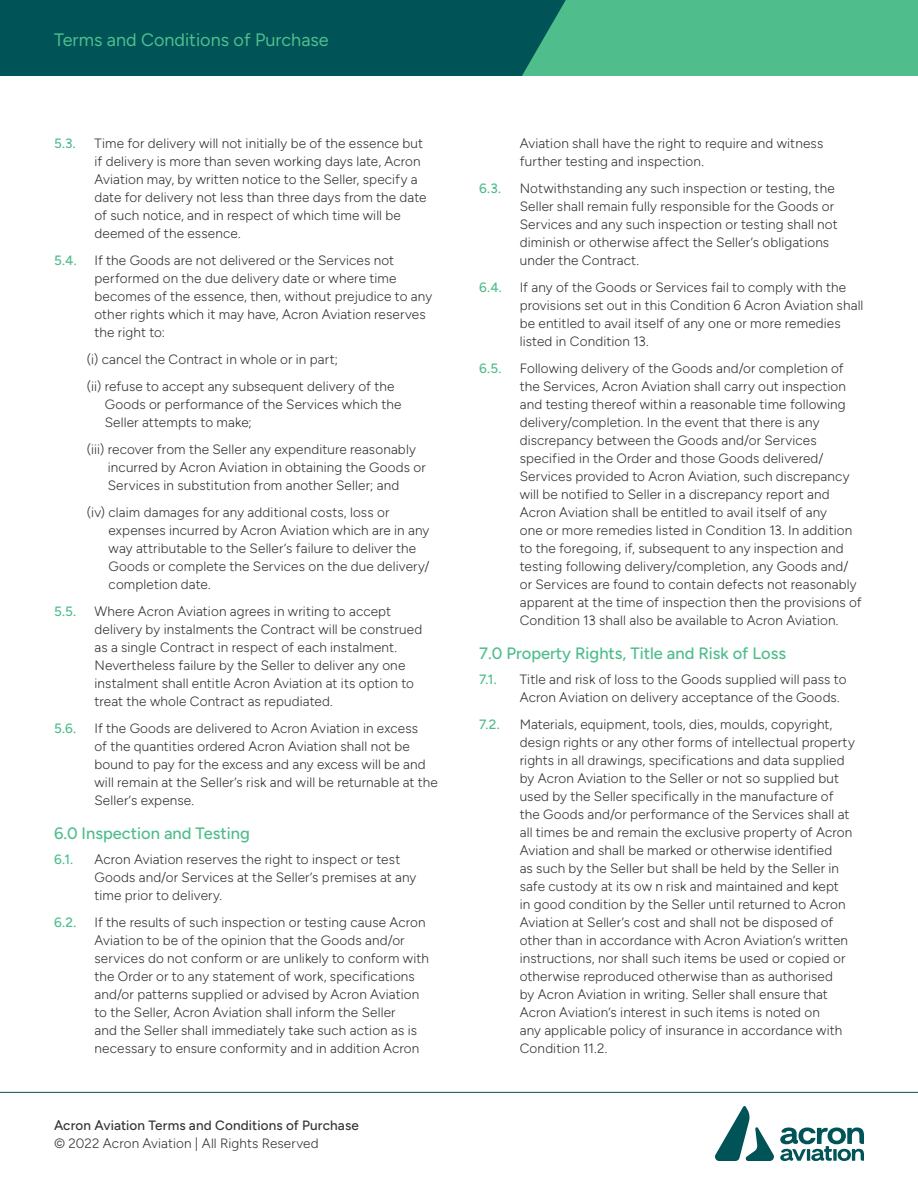
<style>
.page{position:relative;width:918px;height:1188px;background:#fff}
.page>*{position:absolute;margin:0;border:0;box-sizing:border-box;transform-origin:0 0}
.In_top_green_box{font:18px "Figtree";color:#4fbd8c}
.Number_Headings{font:500 16.5px "Figtree";color:#4fbd8c}
.Sub_Points{font:300 13.5px/18px "Figtree";letter-spacing:.01em;color:#363536}
.Body_Copy{font:500 13.5px/18px "Figtree";letter-spacing:.01em;color:#363536}
.Sub_Points-2{font:500 13.5px "Figtree";color:#4fbd8c}
.s1{font-weight:300}
</style>
<div class="page">
<svg style="left:0;top:0;width:918px;height:76px;background:#1f7d6c"></svg>
<hr style="left:0;top:1092px;width:918px;height:1px;background:#005357">
<svg style="left:715px;top:1106px;width:149px;height:55px"></svg>
<p class="In_top_green_box" style="left:54px;top:30px;width:276px">Terms and Conditions of Purchase</p>
<p class="Sub_Points-2" style="left:54px;top:136px;width:23px">5.3.</p>
<p class="Sub_Points" style="left:94px;top:135px;width:334px">Time for delivery will not initially be of the essence but if delivery is more than seven working days late, Acron Aviation may, by written notice to the Seller, specify a date for delivery not less than three days from the date of such notice, and in respect of which time will be deemed of the essence.</p>
<p class="Sub_Points-2" style="left:54px;top:253px;width:24px">5.4.</p>
<p class="Sub_Points" style="left:94px;top:252px;width:339px">If the Goods are not delivered or the Services not performed on the due delivery date or where time becomes of the essence, then, without prejudice to any other rights which it may have, Acron Aviation reserves the right to:</p>
<p class="Sub_Points" style="left:87px;top:351px;width:253px">(i) cancel the Contract in whole or in part;</p>
<p class="Sub_Points" style="left:105px;top:378px;width:298px;text-indent:-18px">(ii) refuse to accept any subsequent delivery of the<br>Goods or performance of the Services which the<br>Seller attempts to make;</p>
<p class="Sub_Points" style="left:108px;top:441px;width:319px;text-indent:-21px">(iii) recover from the Seller any expenditure reasonably incurred by Acron Aviation in obtaining the Goods or<br>Services in substitution from another Seller; and</p>
<p class="Sub_Points" style="left:109px;top:504px;width:323px;text-indent:-22px">(iv) claim damages for any additional costs, loss or expenses incurred by Acron Aviation which are in any way attributable to the Seller’s failure to deliver the Goods or complete the Services on the due delivery/ completion date.</p>
<p class="Sub_Points-2" style="left:54px;top:604px;width:24px">5.5.</p>
<p class="Sub_Points" style="left:94px;top:603px;width:329px">Where Acron Aviation agrees in writing to accept delivery by instalments the Contract will be construed as a single Contract in respect of each instalment.<br>Nevertheless failure by the Seller to deliver any one instalment shall entitle Acron Aviation at its option to treat the whole Contract as repudiated.</p>
<p class="Sub_Points-2" style="left:54px;top:721px;width:24px">5.6.</p>
<p class="Sub_Points" style="left:94px;top:720px;width:345px">If the Goods are delivered to Acron Aviation in excess<br>of the quantities ordered Acron Aviation shall not be bound to pay for the excess and any excess will be and will remain at the Seller’s risk and will be returnable at the Seller’s expense.</p>
<p class="Number_Headings" style="left:54px;top:824px;width:197px">6.0 Inspection and Testing</p>
<p class="Sub_Points-2" style="left:54px;top:851px;width:21px">6.1.</p>
<p class="Sub_Points" style="left:94px;top:850px;width:324px">Acron Aviation reserves the right to inspect or test<br>Goods and/or Services at the Seller’s premises at any time prior to delivery.</p>
<p class="Sub_Points-2" style="left:54px;top:914px;width:24px">6.2.</p>
<p class="Sub_Points" style="left:94px;top:913px;width:336px">If the results of such inspection or testing cause Acron Aviation to be of the opinion that the Goods and/or services do not conform or are unlikely to conform with the Order or to any statement of work, specifications and/or patterns supplied or advised by Acron Aviation to the Seller, Acron Aviation shall inform the Seller<br>and the Seller shall immediately take such action as is necessary to ensure conformity and in addition Acron</p>
<p class="Body_Copy" style="left:54px;top:1116px;width:306px">Acron Aviation Terms and Conditions of Purchase <span class="s1">© 2022 Acron Aviation | All Rights Reserved</span></p>
<p class="Sub_Points" style="left:520px;top:135px;width:305px">Aviation shall have the right to require and witness further testing and inspection.</p>
<p class="Sub_Points-2" style="left:479px;top:181px;width:23px">6.3.</p>
<p class="Sub_Points" style="left:520px;top:180px;width:319px">Notwithstanding any such inspection or testing, the Seller shall remain fully responsible for the Goods or Services and any such inspection or testing shall not diminish or otherwise affect the Seller’s obligations under the Contract.</p>
<p class="Sub_Points-2" style="left:479px;top:280px;width:24px">6.4.</p>
<p class="Sub_Points" style="left:520px;top:279px;width:345px">If any of the Goods or Services fail to comply with the provisions set out in this Condition 6 Acron Aviation shall be entitled to avail itself of any one or more remedies listed in Condition 13.</p>
<p class="Sub_Points-2" style="left:479px;top:361px;width:24px">6.5.</p>
<p class="Sub_Points" style="left:520px;top:360px;width:343px">Following delivery of the Goods and/or completion of the Services, Acron Aviation shall carry out inspection and testing thereof within a reasonable time following delivery/completion. In the event that there is any discrepancy between the Goods and/or Services specified in the Order and those Goods delivered/ Services provided to Acron Aviation, such discrepancy will be notified to Seller in a discrepancy report and Acron Aviation shall be entitled to avail itself of any<br>one or more remedies listed in Condition 13. In addition to the foregoing, if, subsequent to any inspection and testing following delivery/completion, any Goods and/ or Services are found to contain defects not reasonably apparent at the time of inspection then the provisions of Condition 13 shall also be available to Acron Aviation.</p>
<p class="Number_Headings" style="left:479px;top:644px;width:308px">7.0 Property Rights, Title and Risk of Loss</p>
<p class="Sub_Points-2" style="left:479px;top:671px;width:19px">7.1.</p>
<p class="Sub_Points" style="left:520px;top:670px;width:328px">Title and risk of loss to the Goods supplied will pass to<br>Acron Aviation on delivery acceptance of the Goods.</p>
<p class="Sub_Points-2" style="left:479px;top:716px;width:22px">7.2.</p>
<p class="Sub_Points" style="left:520px;top:715px;width:337px">Materials, equipment, tools, dies, moulds, copyright, design rights or any other forms of intellectual property rights in all drawings, specifications and data supplied by Acron Aviation to the Seller or not so supplied but used by the Seller specifically in the manufacture of the Goods and/or performance of the Services shall at all times be and remain the exclusive property of Acron Aviation and shall be marked or otherwise identified<br>as such by the Seller but shall be held by the Seller in safe custody at its ow n risk and maintained and kept<br>in good condition by the Seller until returned to Acron Aviation at Seller’s cost and shall not be disposed of other than in accordance with Acron Aviation’s written instructions, nor shall such items be used or copied or otherwise reproduced otherwise than as authorised<br>by Acron Aviation in writing. Seller shall ensure that Acron Aviation’s interest in such items is noted on<br>any applicable policy of insurance in accordance with Condition 11.2.</p>
</div>
